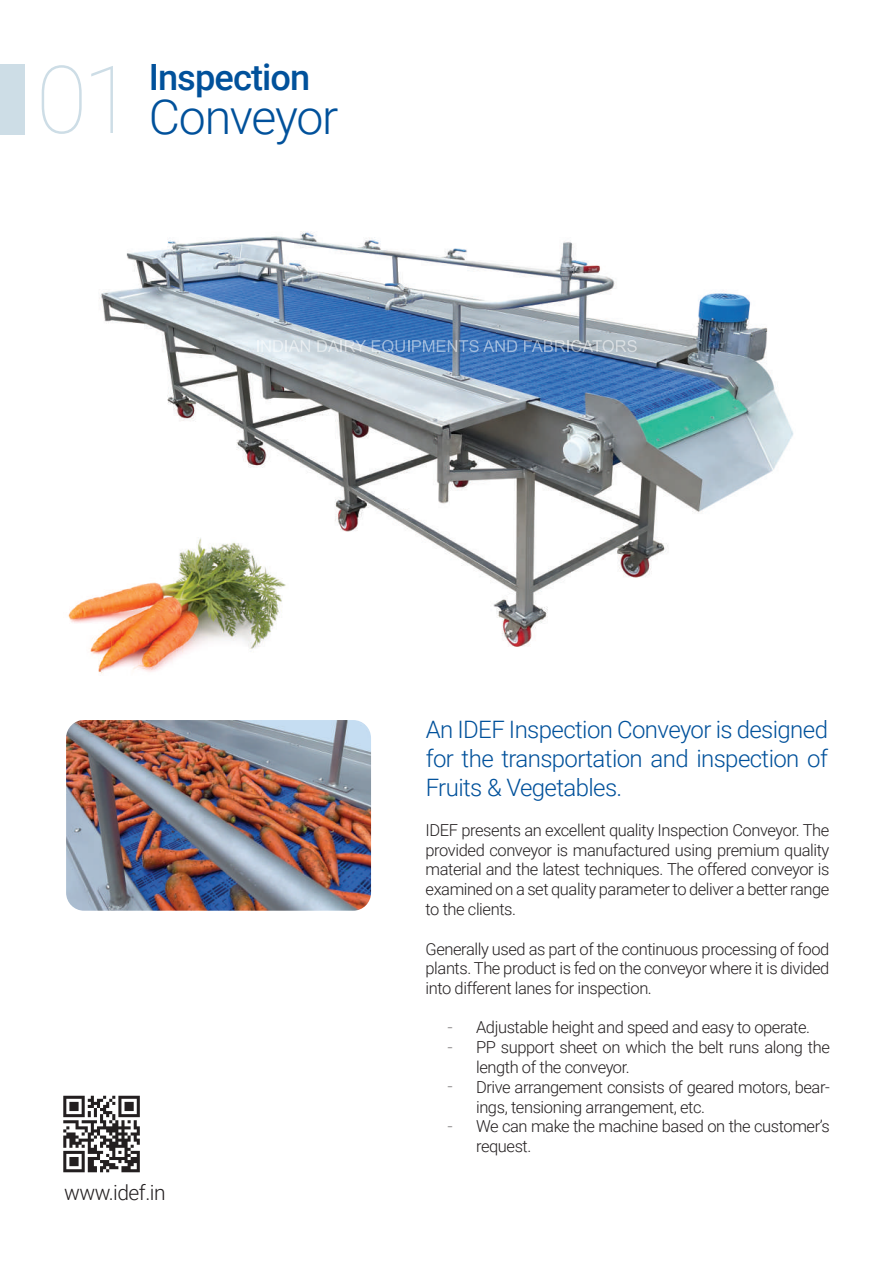
<style>
.page{position:relative;width:893px;height:1263px;background:#fff}
.page>*{position:absolute;margin:0;border:0;box-sizing:border-box;transform-origin:0 0}
.t1{font:100 94.05px "Roboto";color:#cddde6}
.t2{font:300 48.3px "Roboto";letter-spacing:-.025em;color:#01519b}
.t3{font:500 36.15px "Roboto";letter-spacing:-.025em;color:#01519b}
.t4{font:300 24px/28.8px "Roboto";letter-spacing:-.025em;color:#01519b;text-align:justify}
.t5{font:300 21px "Roboto";letter-spacing:-.025em;color:#231f20}
.t6{font:300 16.5px/19.8px "Roboto";letter-spacing:-.025em;color:#231f20;text-align:justify}
.t7{font:16.5px/19.8px "Uni Neue Trial Light";color:#231f20}
</style>
<div class="page">
<svg style="left:63px;top:1096px;width:77px;height:76px"></svg>
<div style="left:0;top:64px;width:25px;height:70px;background:#cddde6"></div>
<img style="left:66px;top:720px;width:305px;height:191px">
<img style="left:68px;top:231px;width:726px;height:443px">
<svg style="left:257px;top:340px;width:53px;height:12px"></svg>
<svg style="left:317px;top:340px;width:49px;height:12px"></svg>
<svg style="left:372px;top:340px;width:145px;height:13px"></svg>
<svg style="left:524px;top:340px;width:113px;height:12px"></svg>
<h1 class="t1" style="left:36px;top:34px;width:100px">01</h1>
<h3 class="t3" style="left:149px;top:52px;width:163px">Inspection</h3>
<h2 class="t2" style="left:149px;top:83px;width:191px">Conveyor</h2>
<p class="t5" style="left:64px;top:1178px;width:103px">www.idef.in</p>
<h3 class="t4" style="left:426px;top:715px;width:404px">An IDEF Inspection Conveyor is designed for the transportation and inspection of Fruits &amp; Vegetables.</h3>
<p class="t6" style="left:426px;top:819px;width:405px">IDEF presents an excellent quality Inspection Conveyor. The provided conveyor is manufactured using premium quality material and the latest techniques. The offered conveyor is examined on a set quality parameter to deliver a better range to the clients.</p>
<p class="t6" style="left:426px;top:938px;width:405px">Generally used as part of the continuous processing of food plants. The product is fed on the conveyor where it is divided into different lanes for inspection.</p>
<p class="t6" style="left:476px;top:1017px;width:355px;text-align:left">Adjustable height and speed and easy to operate.<br>PP support sheet on which the belt runs along the length of the conveyor.<br>Drive arrangement consists of geared motors, bear&shy;ings, tensioning arrangement, etc.<br>We can make the machine based on the customer’s request.</p>
<p class="t7" style="left:447px;top:1017px;width:8px">- -</p>
<p class="t7" style="left:447px;top:1076px;width:8px">-</p>
<p class="t7" style="left:447px;top:1116px;width:8px">-</p>
</div>
